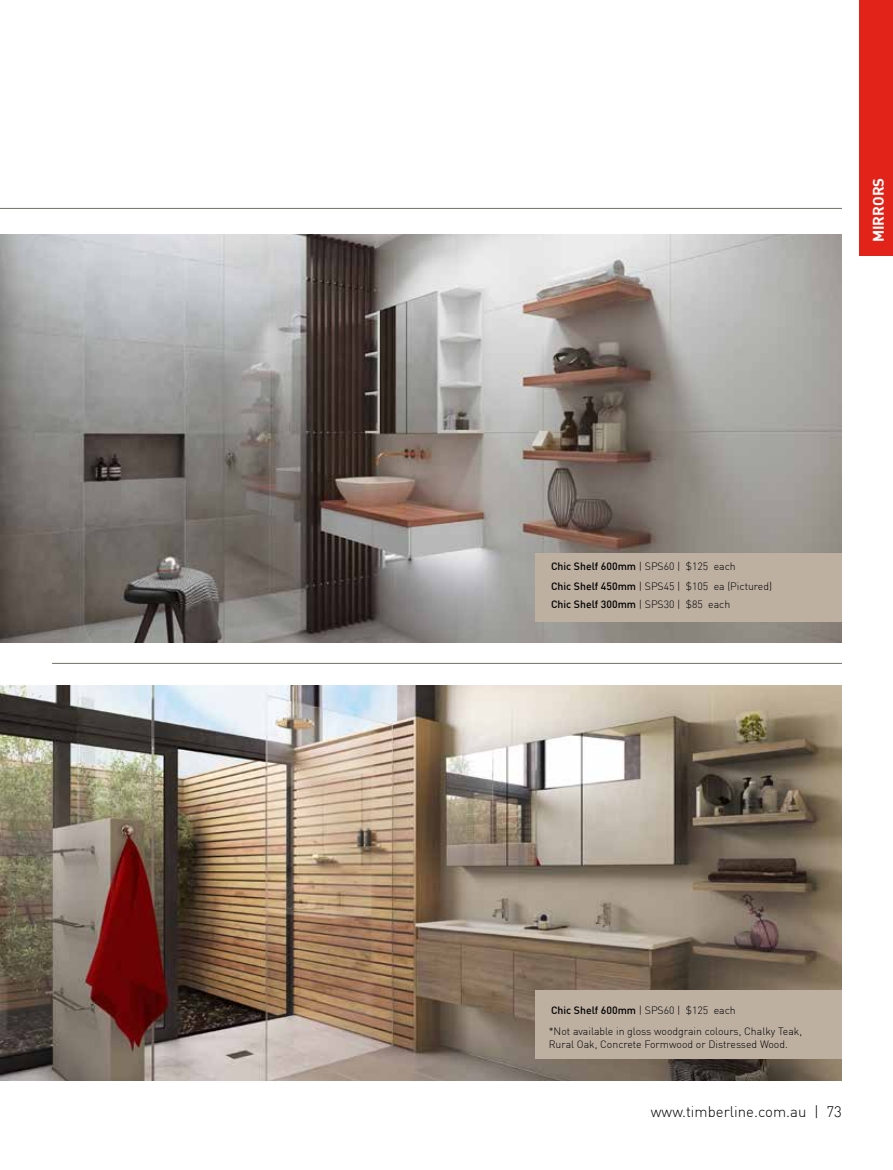
<style>
.page{position:relative;width:893px;height:1170px;background:#fff}
.page>*{position:absolute;margin:0;border:0;box-sizing:border-box;transform-origin:0 0}
.t1{font:300 15px "DIN";color:#000}
.t2{font:700 15px "DIN";color:#fff}
.t3{font:300 10.5px/12.6px "DIN";color:#000}
.s1{font-weight:500}
</style>
<div class="page">
<div style="left:859px;top:0;width:34px;height:255px;background:#e2231a"></div>
<img style="left:0;top:686px;width:842px;height:394px">
<hr style="left:0;top:208px;width:842px;height:1px;background:#7b7870">
<img style="left:0;top:234px;width:842px;height:408px">
<hr style="left:52px;top:662px;width:790px;height:2px;background:#7b7870">
<div style="left:536px;top:553px;width:306px;height:68px;background:#bdb0a1"></div>
<div style="left:536px;top:990px;width:306px;height:68px;background:#bdb0a1"></div>
<h1 class="t2" style="left:869px;top:242px;width:66px;rotate:-90deg">MIRRORS</h1>
<p class="t3" style="left:551px;top:560px;width:186px"><span class="s1">Chic Shelf 600mm</span> | SPS60 | $125 each</p>
<p class="t3" style="left:551px;top:576px;width:223px;line-height:18.6px"><span class="s1">Chic Shelf 450mm</span> | SPS45 | $105 ea (Pictured)<br><span class="s1">Chic Shelf 300mm</span> | SPS30 | $85 each</p>
<p class="t3" style="left:551px;top:1003px;width:186px"><span class="s1">Chic Shelf 600mm</span> | SPS60 | $125 each</p>
<p class="t3" style="left:549px;top:1024px;width:255px">*Not available in gloss woodgrain colours, Chalky Teak,<br>Rural Oak, Concrete Formwood or Distressed Wood.</p>
<h1 class="t1" style="left:651px;top:1102px;width:192px">www.timberline.com.au | 73</h1>
</div>
